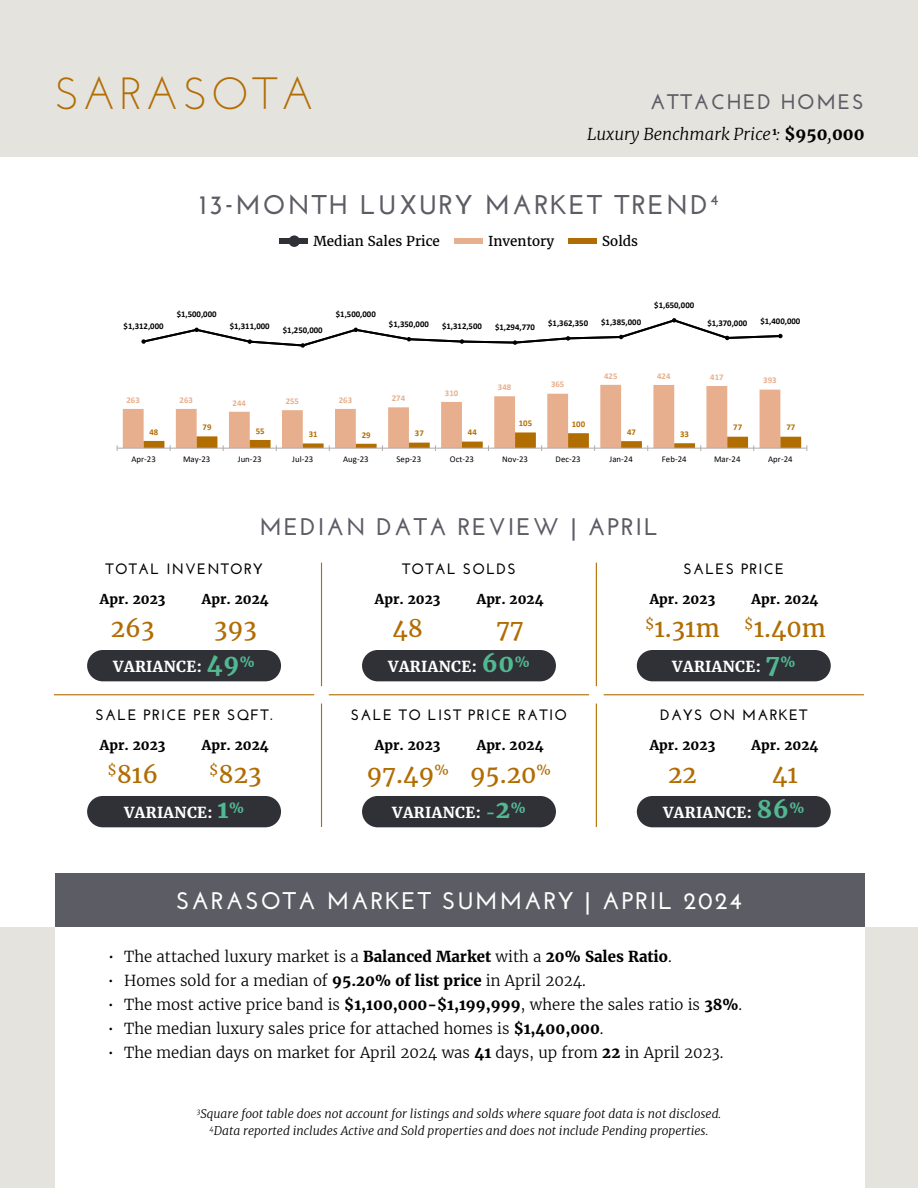
<style>
.page{position:relative;width:918px;height:1188px;background:#fff}
.page>*{position:absolute;margin:0;border:0;box-sizing:border-box;transform-origin:0 0}
.t1{font:45px "Josefin Sans";letter-spacing:.08em;color:#b16d03}
.t2{font:700 27px "Josefin Sans";letter-spacing:.08em;color:#5c5c65}
.t3{font:24px "Merriweather";color:#b16d03}
.t4{font:700 24px "Josefin Sans";letter-spacing:.08em;color:#fff}
.t5{font:700 24px "Josefin Sans";letter-spacing:.08em;color:#5c5c65}
.t6{font:700 21px "Josefin Sans";letter-spacing:.08em;color:#5c5c65}
.t7{font:italic 300 16.5px "Merriweather";color:#000}
.t8{font:300 15px "Merriweather";color:#000}
.t9{font:700 15px "Josefin Sans";letter-spacing:.08em;color:#000}
.t10{font:700 15px "Merriweather";letter-spacing:.025em;color:#fff}
.t11{font:700 13.5px "Merriweather";color:#000}
.t12{font:13.5px "Merriweather";color:#000}
.t13{font:italic 300 12px/16.5px "Merriweather";color:#000;text-align:center}
.t14{font:700 8.7px "Calibri";color:#000}
.t15{font:8.7px "Calibri";color:#000}
.t16{font:700 8.7px "Calibri";color:#e7af8d}
.t17{font:700 8.7px "Calibri";color:#b26d01}
.s1{font-weight:700;font-style:normal}
.s2{font-size:24px;color:#51b991}
.s3{color:#51b991}
.s4{font-weight:700}
</style>
<div class="page">
<div style="left:0;top:0;width:918px;height:158px;background:#e5e3dd"></div>
<div style="left:0;top:927px;width:918px;height:261px;background:#e5e3dd"></div>
<div style="left:55px;top:925px;width:810px;height:263px;background:#fff"></div>
<div style="left:55px;top:873px;width:810px;height:54px;background:#5c5c65"></div>
<hr style="left:117px;top:448px;width:690px;height:1px;background:#afabab">
<svg style="left:117px;top:385px;width:684px;height:66px"></svg>
<svg style="left:141px;top:318px;width:642px;height:30px"></svg>
<hr style="left:54px;top:694px;width:260px;height:1px;background:#b16d03">
<hr style="left:321px;top:563px;width:1px;height:123px;background:#b16d03">
<hr style="left:321px;top:704px;width:1px;height:123px;background:#b16d03">
<hr style="left:596px;top:563px;width:1px;height:123px;background:#b16d03">
<hr style="left:596px;top:704px;width:1px;height:123px;background:#b16d03">
<hr style="left:329px;top:694px;width:260px;height:1px;background:#b16d03">
<hr style="left:604px;top:694px;width:260px;height:1px;background:#b16d03">
<div style="left:87px;top:650px;width:194px;height:31px;background:#303037;border-radius:16px"></div>
<div style="left:362px;top:650px;width:194px;height:31px;background:#303037;border-radius:16px"></div>
<div style="left:637px;top:650px;width:194px;height:31px;background:#303037;border-radius:16px"></div>
<div style="left:637px;top:796px;width:194px;height:31px;background:#303037;border-radius:16px"></div>
<div style="left:362px;top:796px;width:194px;height:31px;background:#303037;border-radius:16px"></div>
<div style="left:87px;top:796px;width:194px;height:31px;background:#303037;border-radius:16px"></div>
<div style="left:569px;top:238px;width:28px;height:6px;background:#b16d03"></div>
<div style="left:280px;top:238px;width:28px;height:6px;background:#303037"></div>
<div style="left:289px;top:235px;width:11px;height:12px;background:#303037;border-radius:50%"></div>
<div style="left:454px;top:238px;width:29px;height:6px;background:#e7af8e"></div>
<h1 class="t1" style="left:54px;top:65px;width:262px">SARASOTA</h1>
<h3 class="t6" style="left:650px;top:89px;width:215px">ATTACHED HOMES</h3>
<p class="t7" style="left:587px;top:122px;width:279px">Luxury Benchmark Price <sup>1</sup>: <span class="s1">$950</span>,<span class="s1">000</span></p>
<h2 class="t2" style="left:200px;top:188px;width:520px">13-MONTH LUXURY MARKET TREND<sup>4</sup></h2>
<p class="t12" style="left:314px;top:233px;width:128px">Median Sales Price</p>
<p class="t12" style="left:488px;top:233px;width:68px">Inventory</p>
<p class="t12" style="left:602px;top:233px;width:37px">Solds</p>
<p class="t14" style="left:124px;top:320px;width:41px">$1,312,000</p>
<p class="t14" style="left:177px;top:308px;width:41px">$1,500,000</p>
<p class="t14" style="left:230px;top:320px;width:41px">$1,311,000</p>
<p class="t14" style="left:283px;top:324px;width:41px">$1,250,000</p>
<p class="t14" style="left:336px;top:308px;width:41px">$1,500,000</p>
<p class="t14" style="left:389px;top:318px;width:41px">$1,350,000</p>
<p class="t14" style="left:442px;top:320px;width:41px">$1,312,500</p>
<p class="t14" style="left:495px;top:321px;width:41px">$1,294,770</p>
<p class="t14" style="left:548px;top:317px;width:41px">$1,362,350</p>
<p class="t14" style="left:601px;top:316px;width:41px">$1,385,000</p>
<p class="t14" style="left:654px;top:299px;width:41px">$1,650,000</p>
<p class="t14" style="left:707px;top:317px;width:41px">$1,370,000</p>
<p class="t14" style="left:760px;top:315px;width:41px">$1,400,000</p>
<p class="t16" style="left:127px;top:394px;width:15px">263</p>
<p class="t16" style="left:180px;top:394px;width:15px">263</p>
<p class="t16" style="left:233px;top:396px;width:15px">244</p>
<p class="t16" style="left:286px;top:395px;width:15px">255</p>
<p class="t16" style="left:339px;top:394px;width:15px">263</p>
<p class="t16" style="left:392px;top:392px;width:15px">274</p>
<p class="t16" style="left:445px;top:387px;width:15px">310</p>
<p class="t17" style="left:150px;top:426px;width:10px">48</p>
<p class="t17" style="left:203px;top:421px;width:10px">79</p>
<p class="t17" style="left:256px;top:425px;width:10px">55</p>
<p class="t17" style="left:309px;top:428px;width:10px">31</p>
<p class="t17" style="left:362px;top:428px;width:10px">29</p>
<p class="t17" style="left:415px;top:427px;width:10px">37</p>
<p class="t17" style="left:468px;top:426px;width:10px">44</p>
<p class="t16" style="left:498px;top:381px;width:15px">348</p>
<p class="t16" style="left:551px;top:378px;width:15px">365</p>
<p class="t17" style="left:519px;top:417px;width:15px">105</p>
<p class="t17" style="left:572px;top:418px;width:15px">100</p>
<p class="t16" style="left:604px;top:369px;width:15px">425</p>
<p class="t16" style="left:657px;top:370px;width:15px">424</p>
<p class="t16" style="left:710px;top:371px;width:15px">417</p>
<p class="t16" style="left:763px;top:374px;width:15px">393</p>
<p class="t17" style="left:627px;top:426px;width:10px">47</p>
<p class="t17" style="left:680px;top:428px;width:10px">33</p>
<p class="t17" style="left:733px;top:421px;width:10px">77</p>
<p class="t17" style="left:786px;top:421px;width:10px">77</p>
<p class="t15" style="left:131px;top:453px;width:26px">Apr-23</p>
<p class="t15" style="left:183px;top:453px;width:29px">May-23</p>
<p class="t15" style="left:238px;top:453px;width:25px">Jun-23</p>
<p class="t15" style="left:292px;top:453px;width:23px">Jul-23</p>
<p class="t15" style="left:343px;top:453px;width:27px">Aug-23</p>
<p class="t15" style="left:397px;top:453px;width:26px">Sep-23</p>
<p class="t15" style="left:450px;top:453px;width:26px">Oct-23</p>
<p class="t15" style="left:502px;top:453px;width:27px">Nov-23</p>
<p class="t15" style="left:556px;top:453px;width:27px">Dec-23</p>
<p class="t15" style="left:610px;top:453px;width:25px">Jan-24</p>
<p class="t15" style="left:662px;top:453px;width:26px">Feb-24</p>
<p class="t15" style="left:714px;top:453px;width:28px">Mar-24</p>
<p class="t15" style="left:768px;top:453px;width:26px">Apr-24</p>
<h3 class="t5" style="left:259px;top:512px;width:400px">MEDIAN DATA REVIEW | APRIL</h3>
<p class="t9" style="left:106px;top:560px;width:159px">TOTAL INVENTORY</p>
<p class="t9" style="left:402px;top:560px;width:115px">TOTAL SOLDS</p>
<p class="t9" style="left:683px;top:560px;width:102px">SALES PRICE</p>
<p class="t11" style="left:100px;top:590px;width:67px">Apr. 2023</p>
<p class="t11" style="left:202px;top:590px;width:68px">Apr. 2024</p>
<p class="t11" style="left:375px;top:590px;width:67px">Apr. 2023</p>
<p class="t11" style="left:477px;top:590px;width:68px">Apr. 2024</p>
<p class="t11" style="left:650px;top:590px;width:67px">Apr. 2023</p>
<p class="t11" style="left:752px;top:590px;width:68px">Apr. 2024</p>
<h3 class="t3" style="left:111px;top:613px;width:45px">263</h3>
<h3 class="t3" style="left:214px;top:613px;width:44px">393</h3>
<h3 class="t3" style="left:392px;top:613px;width:32px">48</h3>
<h3 class="t3" style="left:497px;top:613px;width:29px">77</h3>
<h3 class="t3" style="left:645px;top:613px;width:182px"><sup>$</sup>1.31m <sup>$</sup>1.40m</h3>
<p class="t10" style="left:113px;top:657px;width:143px">VARIANCE: <span class="s2">49</span><sup>%</sup></p>
<p class="t10" style="left:388px;top:657px;width:143px">VARIANCE: <span class="s2">60</span><sup>%</sup></p>
<p class="t10" style="left:672px;top:657px;width:125px">VARIANCE: <span class="s2">7</span><sup>%</sup></p>
<p class="t9" style="left:96px;top:706px;width:178px">SALE PRICE PER SQFT.</p>
<p class="t9" style="left:351px;top:706px;width:218px">SALE TO LIST PRICE RATIO</p>
<p class="t9" style="left:660px;top:706px;width:149px">DAYS ON MARKET</p>
<p class="t11" style="left:100px;top:736px;width:67px">Apr. 2023</p>
<p class="t11" style="left:202px;top:736px;width:68px">Apr. 2024</p>
<p class="t11" style="left:375px;top:736px;width:67px">Apr. 2023</p>
<p class="t11" style="left:477px;top:736px;width:68px">Apr. 2024</p>
<p class="t11" style="left:650px;top:736px;width:67px">Apr. 2023</p>
<p class="t11" style="left:752px;top:736px;width:68px">Apr. 2024</p>
<h3 class="t3" style="left:107px;top:759px;width:52px"><sup>$</sup>816</h3>
<h3 class="t3" style="left:209px;top:759px;width:54px"><sup>$</sup>823</h3>
<p class="t10" style="left:124px;top:803px;width:122px">VARIANCE: <span class="s2">1</span><sup>%</sup></p>
<h3 class="t3" style="left:367px;top:759px;width:186px">97.49<sup>%</sup> 95.20<sup>%</sup></h3>
<p class="t10" style="left:392px;top:803px;width:135px">VARIANCE: <span class="s3">-</span><span class="s2">2</span><sup>%</sup></p>
<h3 class="t3" style="left:668px;top:759px;width:30px">22</h3>
<h3 class="t3" style="left:772px;top:759px;width:27px">41</h3>
<p class="t10" style="left:663px;top:803px;width:143px">VARIANCE: <span class="s2">86</span><sup>%</sup></p>
<h3 class="t4" style="left:176px;top:887px;width:567px">SARASOTA MARKET SUMMARY | APRIL 2024</h3>
<p class="t8" style="left:108px;top:947px;width:565px">• The attached luxury market is a <span class="s4">Balanced Market</span> with a <span class="s4">20% Sales Ratio</span>.</p>
<p class="t8" style="left:108px;top:971px;width:479px">• Homes sold for a median of <span class="s4">95.20% of list price</span> in April 2024.</p>
<p class="t8" style="left:108px;top:995px;width:636px">• The most active price band is <span class="s4">$1,100,000-$1,199,999</span>, where the sales ratio is <span class="s4">38%</span>.</p>
<p class="t8" style="left:108px;top:1019px;width:497px">• The median luxury sales price for attached homes is <span class="s4">$1,400,000</span>.</p>
<p class="t8" style="left:108px;top:1043px;width:617px">• The median days on market for April 2024 was <span class="s4">41</span> days, up from <span class="s4">22</span> in April 2023.</p>
<p class="t13" style="left:197px;top:1105px;width:526px"><sup>3</sup>Square foot table does not account for listings and solds where square foot data is not disclosed.<br><sup>4</sup>Data reported includes Active and Sold properties and does not include Pending properties.</p>
</div>
